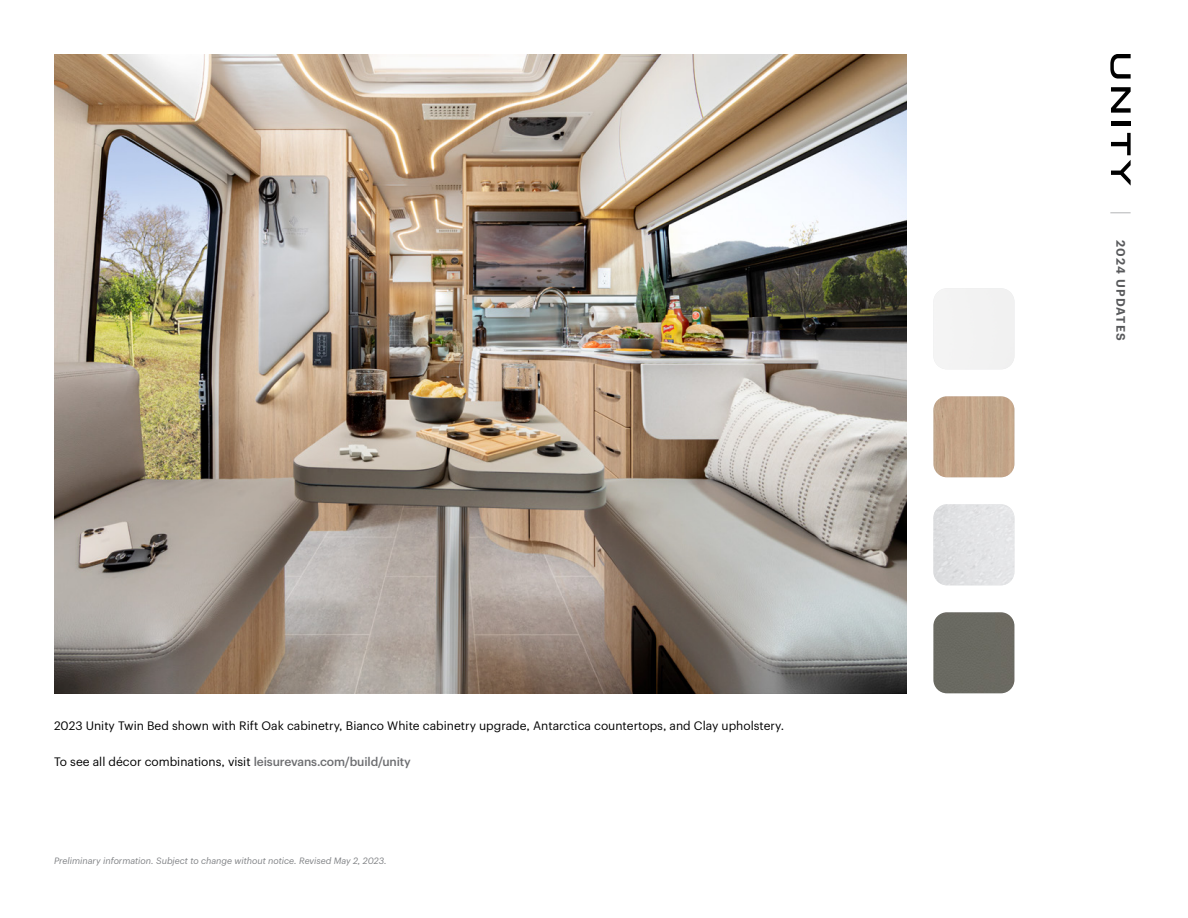
<style>
.page{position:relative;width:1188px;height:918px;background:#fff}
.page>*{position:absolute;margin:0;border:0;box-sizing:border-box;transform-origin:0 0}
.t1{font:12px "Graphik";color:#000}
.t2{font:600 12px "Graphik";letter-spacing:.105em;color:#58595b}
.t3{font:italic 9px "Graphik";color:#808285}
.s1{font-weight:500;color:#6d6e71}
</style>
<div class="page">
<svg style="left:1110px;top:213px;width:21px;height:1px"></svg>
<svg style="left:1110px;top:54px;width:21px;height:25px"></svg>
<div style="left:1111px;top:121px;width:20px;height:5px;background:#000"></div>
<svg style="left:1111px;top:87px;width:20px;height:26px"></svg>
<svg style="left:1111px;top:133px;width:20px;height:53px"></svg>
<img style="left:933px;top:396px;width:81px;height:81px">
<img style="left:54px;top:54px;width:852px;height:639px">
<div style="left:933px;top:612px;width:81px;height:81px;background:#6a6a62"></div>
<img style="left:933px;top:504px;width:81px;height:81px">
<p class="t1" style="left:54px;top:717px;width:732px">2023 Unity Twin Bed shown with Rift Oak cabinetry, Bianco White cabinetry upgrade, Antarctica countertops, and Clay upholstery.</p>
<p class="t1" style="left:54px;top:753px;width:358px">To see all décor combinations, visit <span class="s1">leisurevans.com/build/unity</span></p>
<p class="t3" style="left:54px;top:854px;width:334px">Preliminary information. Subject to change without notice. Revised May 2, 2023.</p>
<p class="t2" style="left:1130px;top:240px;width:103px;rotate:90deg">2024 UPDATES</p>
</div>
